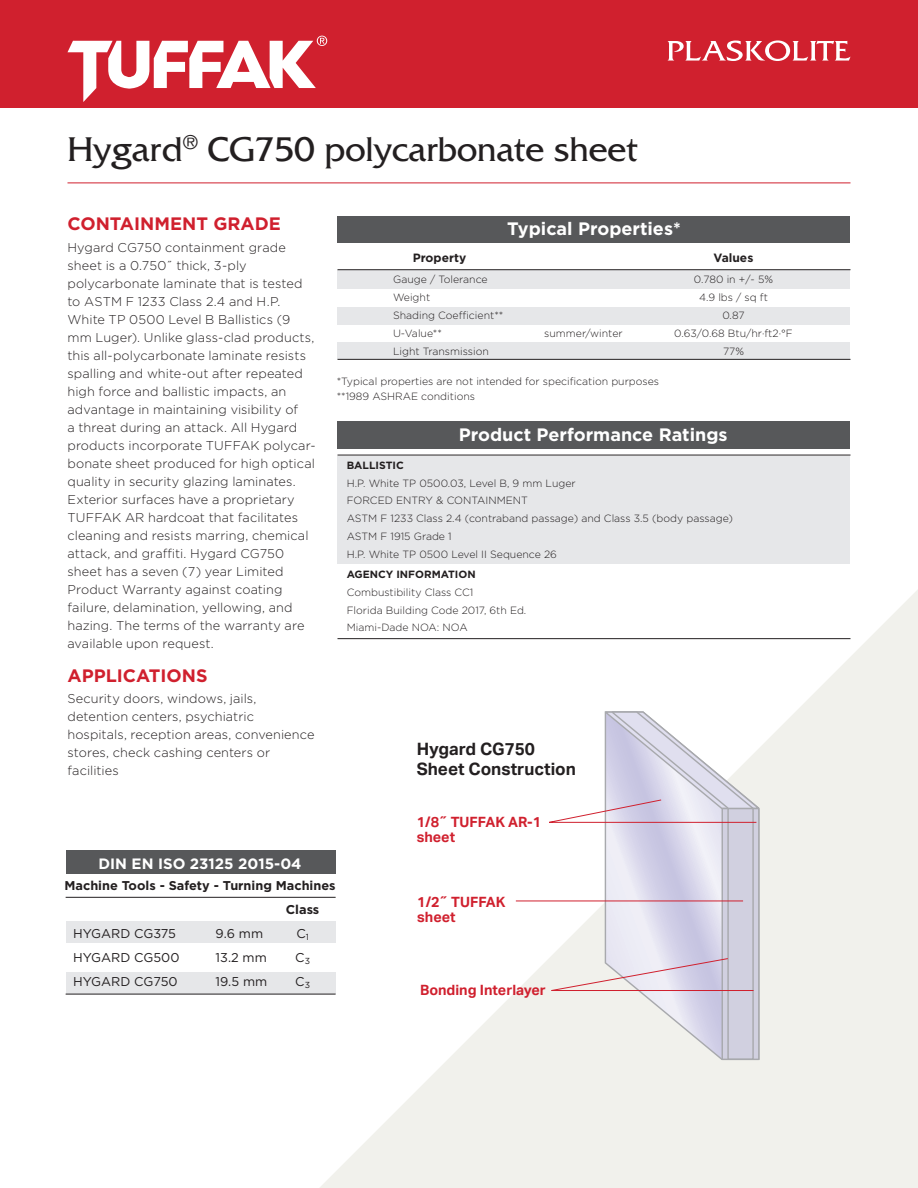
<style>
.page{position:relative;width:918px;height:1188px;background:#fff}
.page>*{position:absolute;margin:0;border:0;box-sizing:border-box;transform-origin:0 0}
.t1{font:36px "Friz Quadrata";color:#231f20}
.t2{font:700 18px "Gotham";color:#fff}
.t3{font:700 18px "Gotham";color:#d0202e}
.t4{font:700 17.1px/20.5px "Aktiv Grotesk";color:#231f20}
.t5{font:700 15px "Gotham";color:#fff}
.t6{font:700 14.25px/15.8px "Aktiv Grotesk";color:#d0202e}
.t7{font:300 12.75px/18px "Gotham";letter-spacing:.005em;color:#231f20}
.t8{font:12.75px "Gotham";color:#231f20}
.t9{font:700 12.75px/23.7px "Gotham";color:#231f20}
.t10{font:700 12px "Gotham";color:#231f20}
.t11{font:300 10.5px/17.9px "Gotham";color:#231f20}
.t12{font:700 10.5px "Gotham";color:#231f20}
</style>
<div class="page">
<div style="left:338px;top:456px;width:512px;height:108px;background:#e6e7e9"></div>
<div style="left:338px;top:270px;width:512px;height:19px;background:#e6e7e9"></div>
<div style="left:338px;top:307px;width:512px;height:17px;background:#e6e7e9"></div>
<div style="left:338px;top:343px;width:512px;height:16px;background:#e6e7e9"></div>
<hr style="left:338px;top:269px;width:512px;height:1px;background:#231f20">
<hr style="left:338px;top:359px;width:512px;height:1px;background:#231f20">
<svg style="left:319px;top:590px;width:599px;height:598px"></svg>
<div style="left:338px;top:216px;width:512px;height:27px;background:#57585a"></div>
<div style="left:338px;top:421px;width:512px;height:27px;background:#57585a"></div>
<svg style="left:604px;top:991px;width:118px;height:69px;background:#e7e7ea"></svg>
<div style="left:722px;top:809px;width:37px;height:250px;background:#d1d0e0"></div>
<div style="left:722px;top:808px;width:38px;height:252px;border:1px solid #a8a9ad"></div>
<div style="left:727px;top:808px;width:27px;height:252px;background:#d1d0e0;border:1px solid #a8a9ad"></div>
<svg style="left:601px;top:711px;width:159px;height:99px"></svg>
<svg style="left:515px;top:799px;width:242px;height:192px"></svg>
<div style="left:0;top:0;width:918px;height:108px;background:#d0202e"></div>
<svg style="left:667px;top:40px;width:183px;height:21px"></svg>
<svg style="left:67px;top:36px;width:260px;height:66px"></svg>
<hr style="left:68px;top:183px;width:782px;height:1px;background:#d0202e">
<hr style="left:338px;top:638px;width:512px;height:1px;background:#231f20">
<hr style="left:338px;top:455px;width:512px;height:1px;background:#231f20">
<div style="left:66px;top:850px;width:270px;height:24px;background:#57585a"></div>
<div style="left:66px;top:921px;width:270px;height:22px;background:#e6e7e9"></div>
<div style="left:66px;top:972px;width:270px;height:22px;background:#e6e7e9"></div>
<hr style="left:66px;top:897px;width:270px;height:1px;background:#231f20">
<hr style="left:66px;top:994px;width:270px;height:1px;background:#231f20">
<h1 class="t1" style="left:68px;top:130px;width:572px">Hygard<sup>®</sup> CG750 polycarbonate sheet</h1>
<h2 class="t3" style="left:68px;top:212px;width:215px">CONTAINMENT GRADE</h2>
<p class="t7" style="left:68px;top:238px;width:250px">Hygard CG750 containment grade sheet is a 0.750˝ thick, 3-ply polycarbonate laminate that is tested to ASTM F 1233 Class 2.4 and H.P.<br>White TP 0500 Level B Ballistics (9 mm Luger). Unlike glass-clad products, this all-polycarbonate laminate resists spalling and white-out after repeated high force and ballistic impacts, an advantage in maintaining visibility of<br>a threat during an attack. All Hygard products incorporate TUFFAK polycar&shy;bonate sheet produced for high optical quality in security glazing laminates.<br>Exterior surfaces have a proprietary TUFFAK AR hardcoat that facilitates cleaning and resists marring, chemical attack, and graffiti. Hygard CG750 sheet has a seven (7) year Limited Product Warranty against coating failure, delamination, yellowing, and hazing. The terms of the warranty are available upon request.</p>
<h2 class="t3" style="left:68px;top:664px;width:142px">APPLICATIONS</h2>
<p class="t7" style="left:68px;top:690px;width:249px">Security doors, windows, jails, detention centers, psychiatric hospitals, reception areas, convenience stores, check cashing centers or facilities</p>
<h2 class="t2" style="left:507px;top:216px;width:175px">Typical Properties*</h2>
<p class="t10" style="left:413px;top:250px;width:55px">Property</p>
<p class="t10" style="left:714px;top:250px;width:41px">Values</p>
<p class="t11" style="left:393px;top:271px;width:96px">Gauge / Tolerance</p>
<p class="t11" style="left:694px;top:271px;width:81px">0.780 in +/- 5%</p>
<p class="t11" style="left:393px;top:288px;width:39px">Weight</p>
<p class="t11" style="left:699px;top:288px;width:70px">4.9 lbs / sq ft</p>
<p class="t11" style="left:393px;top:306px;width:112px">Shading Coefficient**</p>
<p class="t11" style="left:722px;top:306px;width:24px">0.87</p>
<p class="t11" style="left:393px;top:324px;width:51px">U-Value**</p>
<p class="t11" style="left:544px;top:324px;width:80px">summer/winter</p>
<p class="t11" style="left:674px;top:324px;width:120px">0.63/0.68 Btu/hr·ft2·°F</p>
<p class="t11" style="left:393px;top:342px;width:97px">Light Transmission</p>
<p class="t11" style="left:723px;top:342px;width:22px">77%</p>
<p class="t11" style="left:337px;top:373px;width:324px;line-height:15px">*Typical properties are not intended for specification purposes **1989 ASHRAE conditions</p>
<h2 class="t2" style="left:459px;top:422px;width:270px">Product Performance Ratings</h2>
<p class="t12" style="left:347px;top:458px;width:59px">BALLISTIC</p>
<p class="t11" style="left:347px;top:474px;width:388px">H.P. White TP 0500.03, Level B, 9 mm Luger<br>FORCED ENTRY &amp; CONTAINMENT<br>ASTM F 1233 Class 2.4 (contraband passage) and Class 3.5 (body passage)<br>ASTM F 1915 Grade 1<br>H.P. White TP 0500 Level II Sequence 26</p>
<p class="t12" style="left:347px;top:567px;width:130px">AGENCY INFORMATION</p>
<p class="t11" style="left:347px;top:583px;width:181px">Combustibility Class CC1<br>Florida Building Code 2017, 6th Ed.<br>Miami-Dade NOA: NOA</p>
<h3 class="t4" style="left:417px;top:740px;width:161px">Hygard CG750<br>Sheet Construction</h3>
<p class="t6" style="left:417px;top:815px;width:126px">1/8˝ TUFFAK AR-1 sheet</p>
<p class="t5" style="left:99px;top:854px;width:205px">DIN EN ISO 23125 2015-04</p>
<p class="t9" style="left:286px;top:874px;width:51px;text-indent:-221px">Machine Tools - Safety - Turning Machines<br>Class</p>
<p class="t8" style="left:73px;top:925px;width:104px">HYGARD CG375</p>
<p class="t8" style="left:216px;top:925px;width:49px">9.6 mm</p>
<p class="t8" style="left:296px;top:925px;width:14px">C<sub>1</sub></p>
<p class="t8" style="left:73px;top:949px;width:108px">HYGARD CG500</p>
<p class="t8" style="left:216px;top:949px;width:53px">13.2 mm</p>
<p class="t8" style="left:295px;top:949px;width:16px">C<sub>3</sub></p>
<p class="t8" style="left:73px;top:974px;width:106px">HYGARD CG750</p>
<p class="t8" style="left:216px;top:974px;width:53px">19.5 mm</p>
<p class="t8" style="left:295px;top:974px;width:16px">C<sub>3</sub></p>
<p class="t6" style="left:417px;top:895px;width:90px">1/2˝ TUFFAK sheet</p>
<p class="t6" style="left:420px;top:983px;width:127px">Bonding Interlayer</p>
</div>
